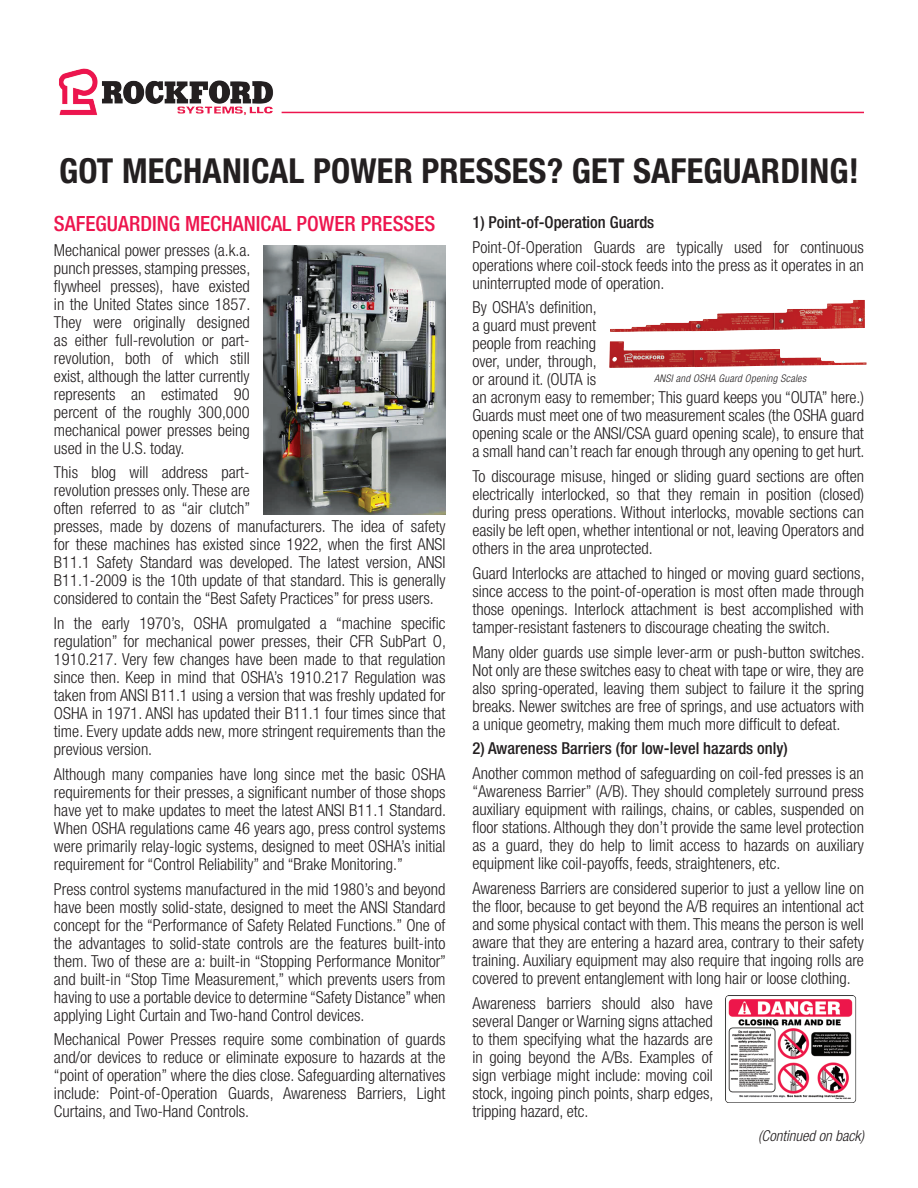
<style>
.page{position:relative;width:918px;height:1188px;background:#fff}
.page>*{position:absolute;margin:0;border:0;box-sizing:border-box;transform-origin:0 0}
.t1{font:700 condensed 34.5px "Helvetica Neue LT Std";letter-spacing:.005em;color:#231f20}
.t2{font:500 condensed 21px "Helvetica Neue LT Std";color:#ed154e}
.t3{font:300 condensed 16.5px/18px "Helvetica Neue LT Std";color:#231f20;text-align:justify}
.t4{font:500 condensed 16.5px "Helvetica Neue LT Std";color:#231f20}
.t5{font:italic 300 condensed 15px "Helvetica Neue LT Std";color:#231f20}
.t6{font:italic 300 condensed 10.5px "Helvetica Neue";letter-spacing:.025em;color:#231f20}
</style>
<div class="page">
<hr style="left:282px;top:112px;width:582px;height:1px;background:#ed154e">
<img style="left:59px;top:68px;width:224px;height:47px">
<img style="left:609px;top:300px;width:258px;height:68px">
<img style="left:263px;top:245px;width:183px;height:269px">
<img style="left:726px;top:995px;width:131px;height:108px">
<p class="t1" style="left:59px;top:150px;width:801px">GOT MECHANICAL POWER PRESSES? GET SAFEGUARDING!</p>
<p class="t2" style="left:54px;top:211px;width:383px">SAFEGUARDING MECHANICAL POWER PRESSES</p>
<p class="t3" style="left:54px;top:241px;width:198px">Mechanical power presses (a.k.a. punch presses, stamping presses, flywheel presses), have existed in the United States since 1857.<br>They were originally designed as either full-revolution or part&shy;revolution, both of which still exist, although the latter currently represents an estimated 90 percent of the roughly 300,000 mechanical power presses being used in the U.S. today.</p>
<p class="t3" style="left:54px;top:464px;width:393px;text-align:left">This blog will address part-<br>revolution presses only. These are<br>often referred to as “air clutch”<br>presses, made by dozens of manufacturers. The idea of safety for these machines has existed since 1922, when the first ANSI B11.1 Safety Standard was developed. The latest version, ANSI B11.1-2009 is the 10th update of that standard. This is generally considered to contain the “Best Safety Practices” for press users.</p>
<p class="t3" style="left:54px;top:614px;width:394px">In the early 1970’s, OSHA promulgated a “machine specific regulation” for mechanical power presses, their CFR SubPart O, 1910.217. Very few changes have been made to that regulation since then. Keep in mind that OSHA’s 1910.217 Regulation was taken from ANSI B11.1 using a version that was freshly updated for OSHA in 1971. ANSI has updated their B11.1 four times since that time. Every update adds new, more stringent requirements than the previous version.</p>
<p class="t3" style="left:54px;top:765px;width:394px">Although many companies have long since met the basic OSHA requirements for their presses, a significant number of those shops have yet to make updates to meet the latest ANSI B11.1 Standard.<br>When OSHA regulations came 46 years ago, press control systems were primarily relay-logic systems, designed to meet OSHA’s initial requirement for “Control Reliability” and “Brake Monitoring.”</p>
<p class="t3" style="left:54px;top:880px;width:394px">Press control systems manufactured in the mid 1980’s and beyond have been mostly solid-state, designed to meet the ANSI Standard concept for the “Performance of Safety Related Functions.” One of the advantages to solid-state controls are the features built-into them. Two of these are a: built-in “Stopping Performance Monitor” and built-in “Stop Time Measurement,” which prevents users from having to use a portable device to determine “Safety Distance” when applying Light Curtain and Two-hand Control devices.</p>
<p class="t3" style="left:54px;top:1031px;width:393px">Mechanical Power Presses require some combination of guards and/or devices to reduce or eliminate exposure to hazards at the “point of operation” where the dies close. Safeguarding alternatives include: Point-of-Operation Guards, Awareness Barriers, Light Curtains, and Two-Hand Controls.</p>
<p class="t4" style="left:472px;top:212px;width:183px">1) Point-of-Operation Guards</p>
<p class="t3" style="left:472px;top:238px;width:393px">Point-Of-Operation Guards are typically used for continuous operations where coil-stock feeds into the press as it operates in an uninterrupted mode of operation.</p>
<p class="t3" style="left:472px;top:298px;width:394px;text-align:left">By OSHA’s definition,<br>a guard must prevent<br>people from reaching<br>over, under, through,<br>or around it. (OUTA is<br>an acronym easy to remember; This guard keeps you “OUTA” here.)<br>Guards must meet one of two measurement scales (the OSHA guard opening scale or the ANSI/CSA guard opening scale), to ensure that a small hand can’t reach far enough through any opening to get hurt.</p>
<p class="t3" style="left:472px;top:467px;width:393px">To discourage misuse, hinged or sliding guard sections are often electrically interlocked, so that they remain in position (closed) during press operations. Without interlocks, movable sections can easily be left open, whether intentional or not, leaving Operators and others in the area unprotected.</p>
<p class="t3" style="left:472px;top:564px;width:394px">Guard Interlocks are attached to hinged or moving guard sections, since access to the point-of-operation is most often made through those openings. Interlock attachment is best accomplished with tamper-resistant fasteners to discourage cheating the switch.</p>
<p class="t3" style="left:472px;top:643px;width:394px">Many older guards use simple lever-arm or push-button switches.<br>Not only are these switches easy to cheat with tape or wire, they are also spring-operated, leaving them subject to failure it the spring breaks. Newer switches are free of springs, and use actuators with a unique geometry, making them much more difficult to defeat.</p>
<p class="t4" style="left:472px;top:739px;width:317px">2) Awareness Barriers (for low-level hazards only)</p>
<p class="t3" style="left:472px;top:764px;width:393px">Another common method of safeguarding on coil-fed presses is an “Awareness Barrier” (A/B). They should completely surround press auxiliary equipment with railings, chains, or cables, suspended on floor stations. Although they don’t provide the same level protection as a guard, they do help to limit access to hazards on auxiliary equipment like coil-payoffs, feeds, straighteners, etc.</p>
<p class="t3" style="left:472px;top:879px;width:393px">Awareness Barriers are considered superior to just a yellow line on the floor, because to get beyond the A/B requires an intentional act and some physical contact with them. This means the person is well aware that they are entering a hazard area, contrary to their safety training. Auxiliary equipment may also require that ingoing rolls are covered to prevent entanglement with long hair or loose clothing.</p>
<p class="t3" style="left:472px;top:994px;width:242px">Awareness barriers should also have several Danger or Warning signs attached to them specifying what the hazards are in going beyond the A/Bs. Examples of sign verbiage might include: moving coil stock, ingoing pinch points, sharp edges, tripping hazard, etc.</p>
<p class="t5" style="left:758px;top:1127px;width:107px">(Continued on back)</p>
<p class="t6" style="left:654px;top:372px;width:154px">ANSI and OSHA Guard Opening Scales</p>
</div>
